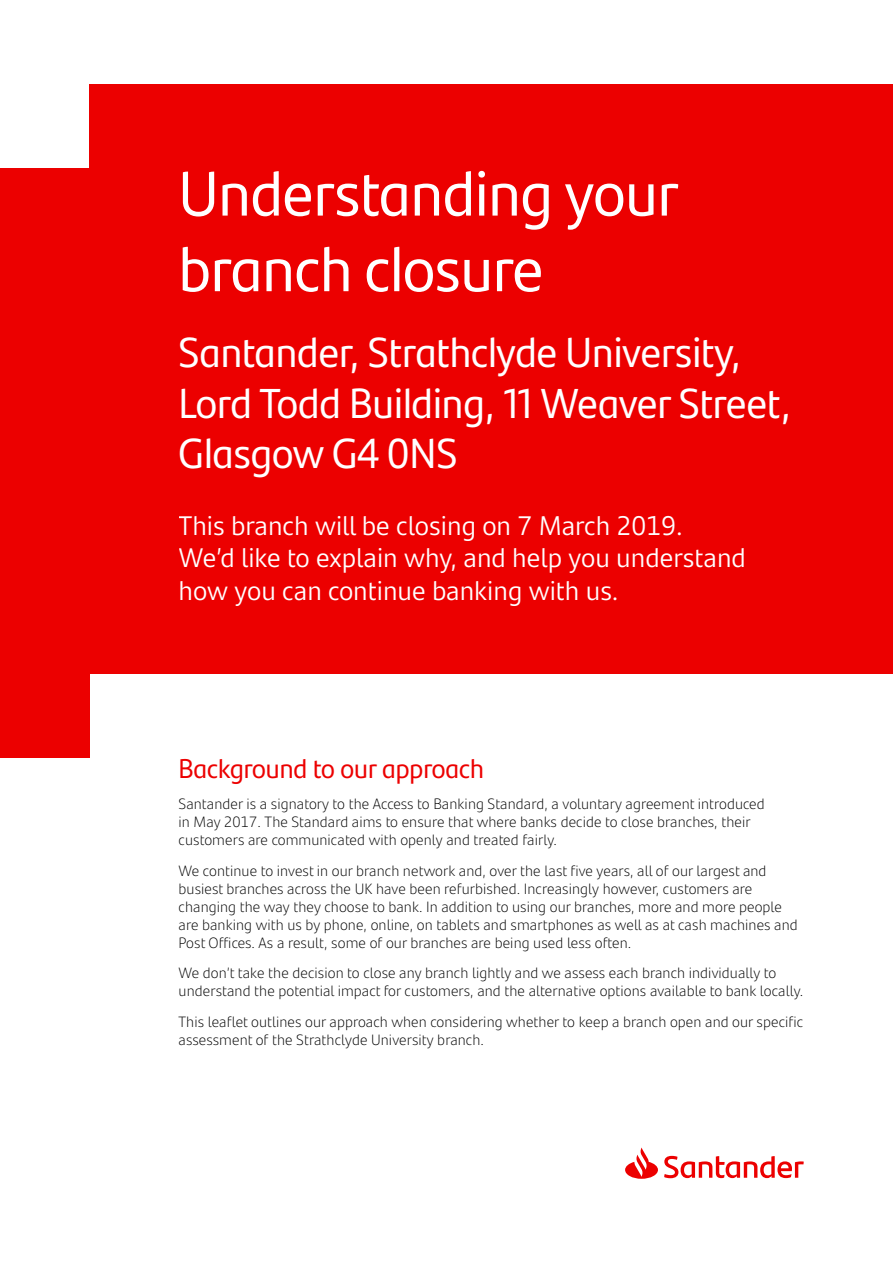
<style>
.page{position:relative;width:893px;height:1263px;background:#fff}
.page>*{position:absolute;margin:0;border:0;box-sizing:border-box;transform-origin:0 0}
.t1{font:63px/75.6px "Santander Headline";color:#fff}
.t2{font:42px/50.4px "Santander Headline";color:#fff}
.t3{font:27px/32.4px "Santander Text";color:#fff}
.t4{font:27px "Santander Headline";color:#ec0000}
.t5{font:300 15px/18px "Santander Text";letter-spacing:.005em;color:#000}
</style>
<div class="page">
<div style="left:0;top:168px;width:89px;height:590px;background:#ec0000"></div>
<div style="left:89px;top:84px;width:804px;height:590px;background:#ec0000"></div>
<svg style="left:625px;top:1147px;width:179px;height:32px"></svg>
<h1 class="t1" style="left:179px;top:153px;width:502px">Understanding your branch closure</h1>
<h2 class="t2" style="left:179px;top:325px;width:614px">Santander, Strathclyde University,<br>Lord Todd Building, 11 Weaver Street,<br>Glasgow G4 0NS</h2>
<h3 class="t3" style="left:179px;top:508px;width:569px">This branch will be closing on 7 March 2019.<br>We’d like to explain why, and help you understand how you can continue banking with us.</h3>
<h3 class="t4" style="left:179px;top:748px;width:307px">Background to our approach</h3>
<p class="t5" style="left:179px;top:794px;width:588px">Santander is a signatory to the Access to Banking Standard, a voluntary agreement introduced in May 2017. The Standard aims to ensure that where banks decide to close branches, their customers are communicated with openly and treated fairly.</p>
<p class="t5" style="left:179px;top:860px;width:621px">We continue to invest in our branch network and, over the last five years, all of our largest and busiest branches across the UK have been refurbished. Increasingly however, customers are changing the way they choose to bank. In addition to using our branches, more and more people are banking with us by phone, online, on tablets and smartphones as well as at cash machines and Post Offices. As a result, some of our branches are being used less often.</p>
<p class="t5" style="left:179px;top:963px;width:626px">We don’t take the decision to close any branch lightly and we assess each branch individually to understand the potential impact for customers, and the alternative options available to bank locally.</p>
<p class="t5" style="left:179px;top:1012px;width:626px">This leaflet outlines our approach when considering whether to keep a branch open and our specific assessment of the Strathclyde University branch.</p>
</div>
